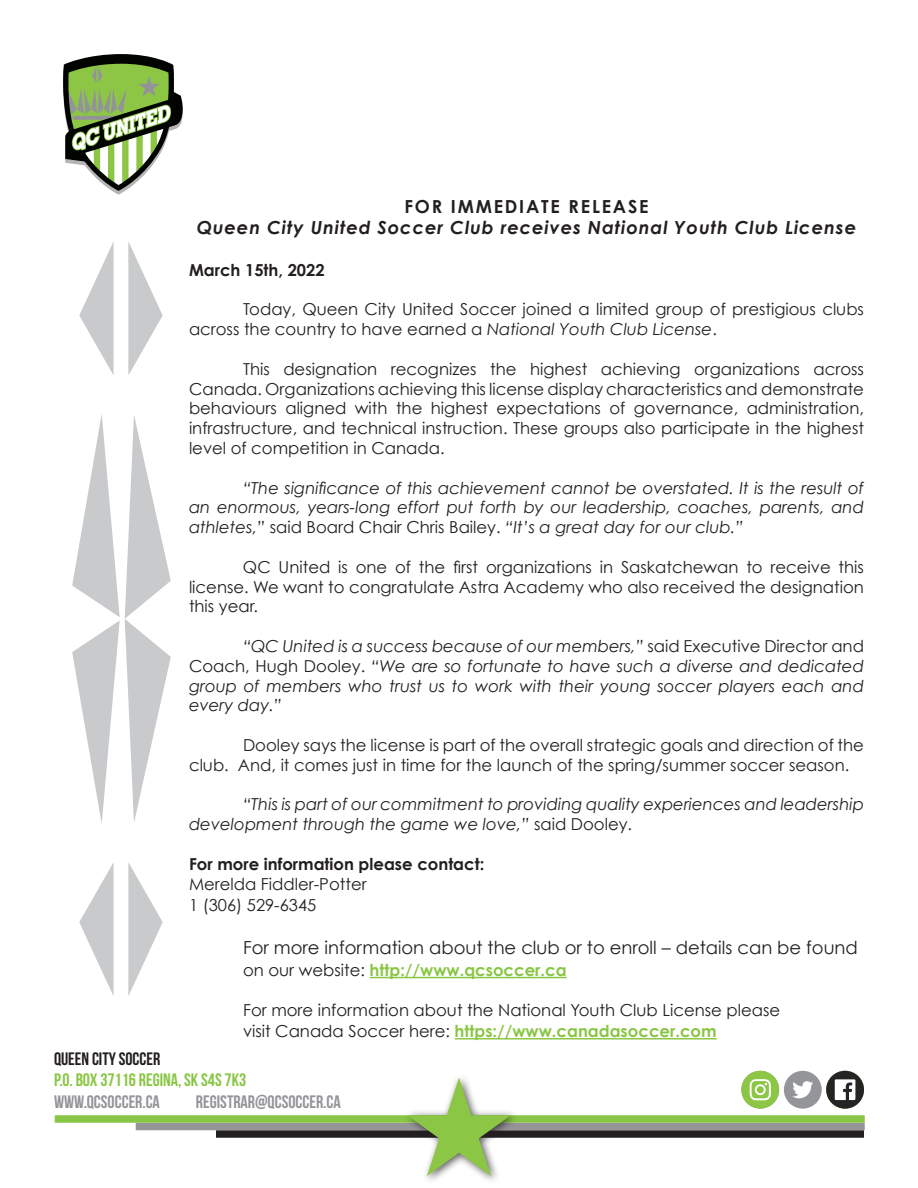
<style>
.page{position:relative;width:918px;height:1188px;background:#fff}
.page>*{position:absolute;margin:0;border:0;box-sizing:border-box;transform-origin:0 0}
.t1{font:18px "Century Gothic";color:#231f20}
.t2{font:italic 700 18px "Century Gothic";letter-spacing:.05em;color:#231f20}
.t3{font:700 18px "Bebas Neue";color:#949499}
.t4{font:700 18px "Bebas Neue";color:#8ac645}
.t5{font:700 18px "Century Gothic";letter-spacing:.1em;color:#231f20}
.t6{font:700 18px "Bebas Neue";color:#231f20}
.t7{font:16.5px/19.8px "Century Gothic";color:#231f20}
.t8{font:italic 16.5px/19.8px "Century Gothic";color:#231f20;text-align:justify}
.t9{font:700 16.5px "Century Gothic";color:#231f20}
.t10{font:700 16.5px "Century Gothic";color:#8ac645}
.s1{font-style:italic}
.s2{font-style:normal}
.s3{font-weight:400;color:#231f20}
.s4{font-weight:700;color:#8ac645}
</style>
<div class="page">
<div style="left:216px;top:1130px;width:648px;height:8px;background:#231f20"></div>
<div style="left:136px;top:1123px;width:729px;height:7px;background:#949499"></div>
<div style="left:55px;top:1115px;width:810px;height:8px;background:#8ac645"></div>
<svg style="left:63px;top:54px;width:120px;height:141px"></svg>
<div style="left:403px;top:1073px;width:117px;height:112px;background:#231f20;opacity:.75"></div>
<svg style="left:407px;top:1078px;width:104px;height:98px"></svg>
<svg style="left:128px;top:242px;width:35px;height:133px"></svg>
<svg style="left:79px;top:242px;width:35px;height:133px"></svg>
<svg style="left:72px;top:414px;width:99px;height:409px"></svg>
<svg style="left:128px;top:862px;width:35px;height:134px"></svg>
<svg style="left:79px;top:862px;width:35px;height:134px"></svg>
<div style="left:826px;top:1071px;width:38px;height:38px;background:#242424;border-radius:50%"></div>
<svg style="left:834px;top:1079px;width:22px;height:21px"></svg>
<div style="left:741px;top:1071px;width:38px;height:38px;background:#8cc645;border-radius:50%"></div>
<svg style="left:750px;top:1079px;width:21px;height:21px"></svg>
<div style="left:784px;top:1071px;width:38px;height:38px;background:#949599;border-radius:50%"></div>
<svg style="left:792px;top:1081px;width:21px;height:17px"></svg>
<hr style="left:370px;top:977px;width:197px;height:1px;background:#8ac645">
<hr style="left:455px;top:1038px;width:262px;height:2px;background:#8ac645">
<p class="t5" style="left:404px;top:195px;width:246px">FOR IMMEDIATE RELEASE</p>
<p class="t2" style="left:197px;top:216px;width:661px">Queen City United Soccer Club receives National Youth Club License</p>
<p class="t9" style="left:189px;top:259px;width:137px">March 15th, 2022</p>
<p class="t7" style="left:189px;top:299px;width:677px;text-indent:54px">Today, Queen City United Soccer joined a limited group of prestigious clubs across the country to have earned a <span class="s1">National Youth Club License</span>.</p>
<p class="t7" style="left:189px;top:359px;width:677px;text-align:justify;text-indent:54px">This designation recognizes the highest achieving organizations across Canada. Organizations achieving this license display characteristics and demonstrate behaviours aligned with the highest expectations of governance, administration, infrastructure, and technical instruction. These groups also participate in the highest level of competition in Canada.</p>
<p class="t8" style="left:189px;top:478px;width:677px;text-indent:54px">“The significance of this achievement cannot be overstated. It is the result of an enormous, years-long effort put forth by our leadership, coaches, parents, and athletes,” <span class="s2">said Board Chair Chris Bailey.</span> “It’s a great day for our club.”</p>
<p class="t7" style="left:189px;top:557px;width:677px;text-align:justify;text-indent:54px">QC United is one of the first organizations in Saskatchewan to receive this license. We want to congratulate Astra Academy who also received the designation this year.</p>
<p class="t8" style="left:189px;top:636px;width:677px;text-indent:54px">“QC United is a success because of our members,” <span class="s2">said Executive Director and Coach, Hugh Dooley.</span> “We are so fortunate to have such a diverse and dedicated group of members who trust us to work with their young soccer players each and every day.”</p>
<p class="t7" style="left:189px;top:735px;width:677px;text-indent:54px">Dooley says the license is part of the overall strategic goals and direction of the club. And, it comes just in time for the launch of the spring/summer soccer season.</p>
<p class="t8" style="left:189px;top:794px;width:676px;text-indent:54px">“This is part of our commitment to providing quality experiences and leadership development through the game we love,” <span class="s2">said Dooley.</span></p>
<p class="t9" style="left:189px;top:853px;width:297px">For more information please contact:</p>
<p class="t7" style="left:189px;top:874px;width:179px">Merelda Fiddler-Potter</p>
<p class="t7" style="left:189px;top:895px;width:129px">1 (306) 529-6345</p>
<p class="t1" style="left:243px;top:937px;width:616px">For more information about the club or to enroll – details can be found</p>
<p class="t10" style="left:243px;top:960px;width:325px"><span class="s3">on our website:</span> http://www.qcsoccer.ca</p>
<p class="t7" style="left:243px;top:999px;width:539px;line-height:21.6px">For more information about the National Youth Club License please visit Canada Soccer here: <span class="s4">https://www.canadasoccer.com</span></p>
<p class="t6" style="left:54px;top:1049px;width:108px">QUEEN CITY SOCCER</p>
<p class="t4" style="left:54px;top:1070px;width:194px">P.O. BOX 37116 REGINA, SK S4S 7K3</p>
<p class="t3" style="left:54px;top:1092px;width:107px">WWW.QCSOCCER.CA</p>
<p class="t3" style="left:196px;top:1092px;width:146px">REGISTRAR@QCSOCCER.CA</p>
</div>
